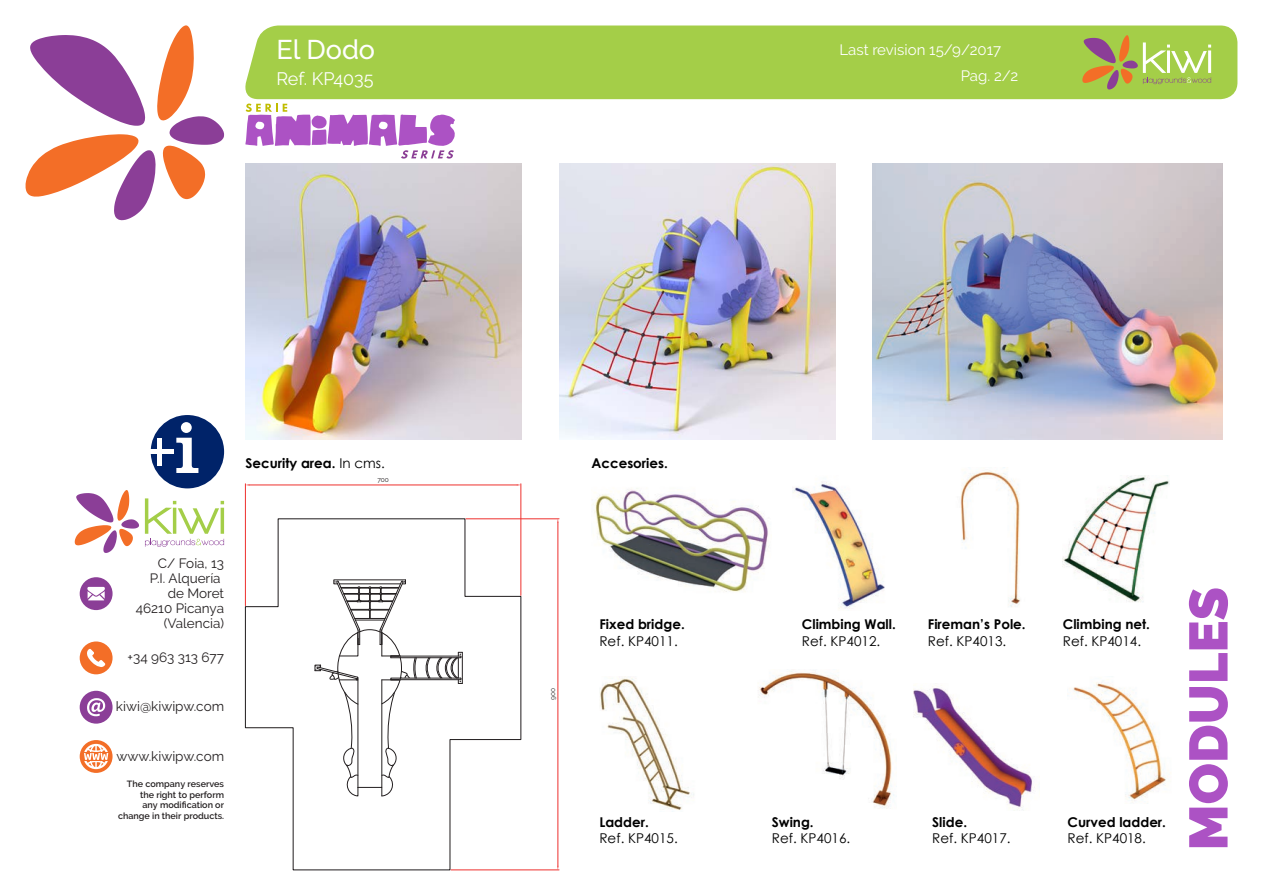
<style>
.page{position:relative;width:1263px;height:893px;background:#fff}
.page>*{position:absolute;margin:0;border:0;box-sizing:border-box;transform-origin:0 0}
.t1{font:900 54px "Raleway";color:#ac52c4}
.t2{font:500 27px "Raleway";color:#fff}
.t3{font:18px "Raleway";color:#fff}
.t4{font:15px "Raleway";color:#fff}
.t5{font:700 13.5px "Century Gothic";color:#000}
.t6{font:13.5px/15px "Raleway";color:#231f20;text-align:right}
.t7{font:13.5px "Century Gothic";color:#000}
.t8{font:600 9px/10.8px "Raleway";color:#231f20;text-align:right}
.t9{font:6.6px "Raleway";color:#231f20}
.s1{font-weight:400}
</style>
<div class="page">
<div style="left:245px;top:26px;width:992px;height:73px;background:#a4ce48"></div>
<svg style="left:25px;top:25px;width:199px;height:195px"></svg>
<svg style="left:1082px;top:35px;width:129px;height:55px;background:#afba5d"></svg>
<svg style="left:245px;top:104px;width:210px;height:55px"></svg>
<img style="left:245px;top:163px;width:276px;height:276px">
<img style="left:559px;top:163px;width:276px;height:276px">
<img style="left:873px;top:163px;width:350px;height:276px">
<img style="left:793px;top:481px;width:92px;height:128px">
<img style="left:1067px;top:680px;width:101px;height:123px">
<img style="left:914px;top:686px;width:121px;height:124px">
<img style="left:758px;top:671px;width:136px;height:137px">
<img style="left:600px;top:676px;width:94px;height:134px">
<img style="left:1063px;top:475px;width:106px;height:127px">
<img style="left:960px;top:471px;width:61px;height:136px">
<img style="left:592px;top:488px;width:177px;height:104px">
<svg style="left:244px;top:518px;width:278px;height:353px"></svg>
<hr style="left:466px;top:519px;width:93px;height:1px;background:#ee302d">
<hr style="left:451px;top:870px;width:108px;height:1px;background:#ee302d">
<hr style="left:558px;top:523px;width:1px;height:343px;background:#ee302d">
<hr style="left:245px;top:484px;width:1px;height:122px;background:#ee302d">
<hr style="left:521px;top:484px;width:1px;height:111px;background:#ee302d">
<hr style="left:249px;top:485px;width:268px;height:1px;background:#ee302d">
<svg style="left:314px;top:579px;width:148px;height:217px"></svg>
<svg style="left:75px;top:490px;width:64px;height:63px"></svg>
<svg style="left:145px;top:498px;width:79px;height:49px"></svg>
<div style="left:80px;top:577px;width:33px;height:33px;background:#8b3e97;border-radius:50%"></div>
<svg style="left:87px;top:587px;width:18px;height:13px"></svg>
<div style="left:80px;top:691px;width:33px;height:33px;background:#8b3e97;border-radius:50%"></div>
<svg style="left:87px;top:698px;width:18px;height:18px"></svg>
<div style="left:151px;top:415px;width:73px;height:73px;background:#002369;border-radius:50%"></div>
<svg style="left:176px;top:422px;width:22px;height:51px"></svg>
<div style="left:146px;top:449px;width:28px;height:5px;background:#fff"></div>
<hr style="left:158px;top:438px;width:4px;height:28px;background:#fff">
<div style="left:80px;top:641px;width:33px;height:33px;background:#f36e27;border-radius:50%"></div>
<svg style="left:87px;top:649px;width:18px;height:18px"></svg>
<svg style="left:80px;top:740px;width:33px;height:33px"></svg>
<svg style="left:83px;top:744px;width:26px;height:25px"></svg>
<div style="left:81px;top:752px;width:30px;height:9px;background:#f36e27"></div>
<svg style="left:84px;top:746px;width:24px;height:21px"></svg>
<h2 class="t2" style="left:276px;top:34px;width:100px">El Dodo</h2>
<h3 class="t3" style="left:276px;top:68px;width:99px">Ref. KP4035</h3>
<p class="t5" style="left:245px;top:455px;width:141px">Security area. <span class="s1">In cms.</span></p>
<p class="t9" style="left:377px;top:476px;width:13px">700</p>
<p class="t6" style="left:136px;top:556px;width:90px">C/ Foia, 13<br>P.I. Alquería de Moret<br>46210 Picanya (Valencia)</p>
<p class="t6" style="left:128px;top:650px;width:98px">+34 963 313 677</p>
<p class="t6" style="left:116px;top:699px;width:110px">kiwi@kiwipw.com</p>
<p class="t6" style="left:116px;top:748px;width:109px">www.kiwipw.com</p>
<p class="t8" style="left:118px;top:778px;width:108px">The company reserves the right to perform<br>any modification or change in their products.</p>
<p class="t4" style="left:840px;top:41px;width:163px">Last revision 15/9/2017</p>
<p class="t4" style="left:961px;top:67px;width:59px">Pag. 2/2</p>
<p class="t5" style="left:591px;top:455px;width:78px">Accesories.</p>
<p class="t9" style="left:549px;top:700px;width:13px;rotate:-90deg">900</p>
<p class="t5" style="left:599px;top:616px;width:87px">Fixed bridge.</p>
<p class="t7" style="left:599px;top:632px;width:80px">Ref. KP4011.</p>
<p class="t5" style="left:599px;top:813px;width:51px">Ladder.</p>
<p class="t7" style="left:599px;top:830px;width:80px">Ref. KP4015.</p>
<p class="t5" style="left:802px;top:616px;width:95px">Climbing Wall.</p>
<p class="t7" style="left:802px;top:632px;width:80px">Ref. KP4012.</p>
<p class="t5" style="left:928px;top:616px;width:99px">Fireman’s Pole.</p>
<p class="t7" style="left:928px;top:632px;width:80px">Ref. KP4013.</p>
<p class="t5" style="left:772px;top:813px;width:43px">Swing.</p>
<p class="t7" style="left:772px;top:830px;width:80px">Ref. KP4016.</p>
<p class="t5" style="left:932px;top:813px;width:36px">Slide.</p>
<p class="t7" style="left:932px;top:830px;width:80px">Ref. KP4017.</p>
<p class="t5" style="left:1063px;top:616px;width:89px">Climbing net.</p>
<p class="t7" style="left:1063px;top:632px;width:80px">Ref. KP4014.</p>
<p class="t5" style="left:1067px;top:813px;width:100px">Curved ladder.</p>
<p class="t7" style="left:1067px;top:830px;width:80px">Ref. KP4018.</p>
<h1 class="t1" style="left:1177px;top:850px;width:265px;rotate:-90deg">MODULES</h1>
</div>
